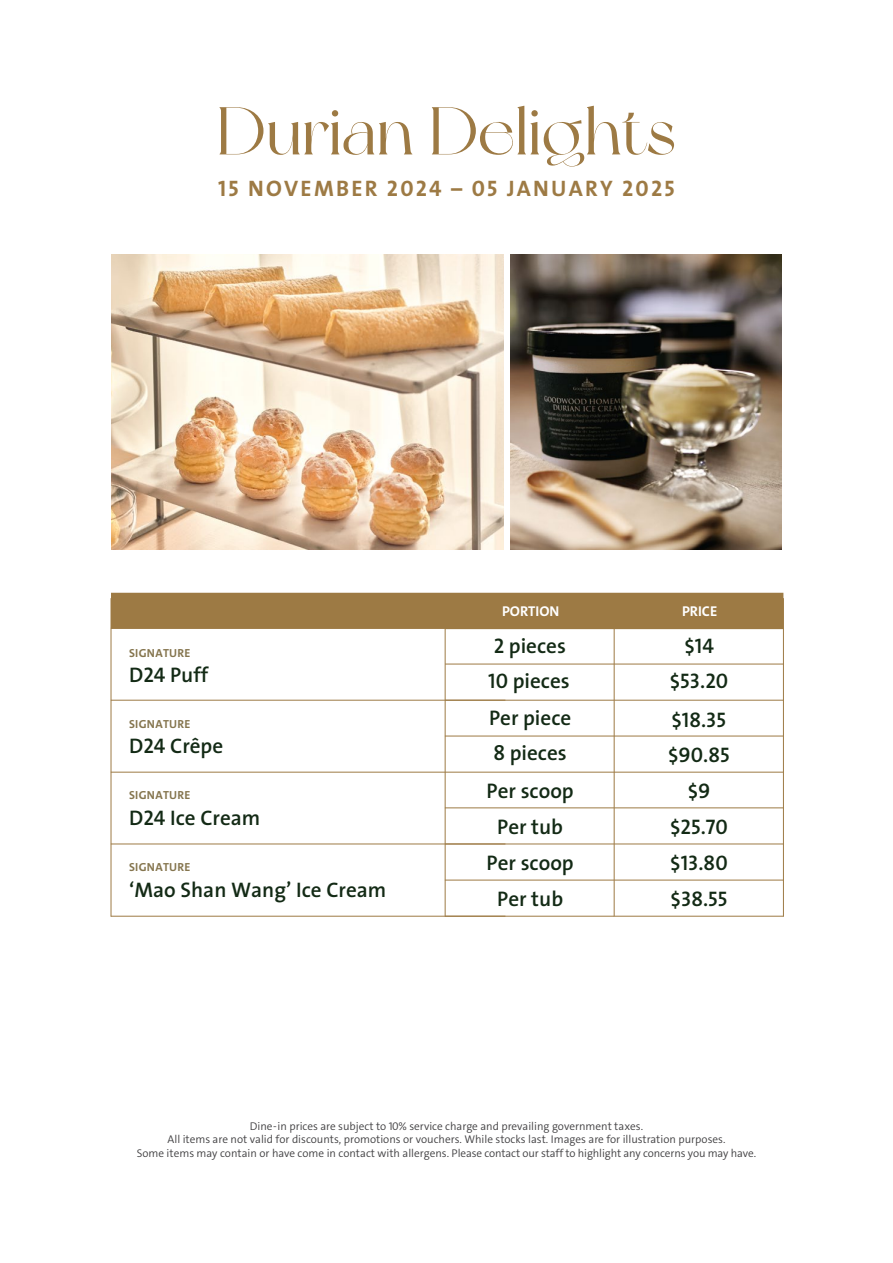
<style>
.page{position:relative;width:893px;height:1263px;background:#fff}
.page>*{position:absolute;margin:0;border:0;box-sizing:border-box;transform-origin:0 0}
.t1{font:67.5px "New York";color:#9d7a44}
.t2{font:22.5px "The Sans Bold Caps Bd Caps";letter-spacing:.1em;color:#9d7a44}
.t3{font:600 21.15px/34.5px "The Sans";color:#132a15}
.t4{font:21.15px/34.8px "The Sans Semi Bold Caps";color:#132a15}
.t5{font:700 14.25px "The Sans Trial";color:#fff}
.t6{font:700 11.7px "The Sans Trial";letter-spacing:.025em;color:#85754e}
.t7{font:300 11.25px/13.5px "The Sans Trial";color:#414042;text-align:center}
.s1{font-family:"The Sans Semi Bold Caps";font-weight:400}
.s2{font-family:"The Sans";font-weight:600}
.s3{font-family:"The Sans Semi Light Caps Sm Lt Caps";font-weight:400}
</style>
<div class="page">
<img style="left:112px;top:255px;width:391px;height:294px">
<div style="left:111px;top:593px;width:672px;height:35px;background:#9d7a44"></div>
<hr style="left:111px;top:772px;width:672px;height:1px;background:#9d7a44">
<hr style="left:445px;top:808px;width:169px;height:1px;background:#9d7a44">
<hr style="left:614px;top:808px;width:170px;height:1px;background:#9d7a44">
<hr style="left:111px;top:844px;width:394px;height:1px;background:#9d7a44">
<hr style="left:445px;top:844px;width:169px;height:1px;background:#9d7a44">
<hr style="left:614px;top:844px;width:170px;height:1px;background:#9d7a44">
<hr style="left:445px;top:880px;width:169px;height:1px;background:#9d7a44">
<hr style="left:614px;top:880px;width:170px;height:1px;background:#9d7a44">
<hr style="left:111px;top:916px;width:394px;height:1px;background:#9d7a44">
<hr style="left:445px;top:916px;width:169px;height:1px;background:#9d7a44">
<hr style="left:614px;top:916px;width:170px;height:1px;background:#9d7a44">
<hr style="left:111px;top:598px;width:1px;height:318px;background:#9d7a44">
<hr style="left:445px;top:603px;width:1px;height:313px;background:#9d7a44">
<hr style="left:783px;top:598px;width:1px;height:318px;background:#9d7a44">
<hr style="left:111px;top:700px;width:394px;height:1px;background:#9d7a44">
<hr style="left:445px;top:700px;width:169px;height:1px;background:#9d7a44">
<hr style="left:445px;top:664px;width:169px;height:1px;background:#9d7a44">
<hr style="left:614px;top:700px;width:170px;height:1px;background:#9d7a44">
<hr style="left:614px;top:664px;width:170px;height:1px;background:#9d7a44">
<hr style="left:445px;top:736px;width:338px;height:1px;background:#9d7a44">
<hr style="left:111px;top:628px;width:672px;height:1px;background:#9d7a44">
<hr style="left:614px;top:603px;width:1px;height:313px;background:#9d7a44">
<img style="left:510px;top:255px;width:271px;height:294px">
<h1 class="t1" style="left:217px;top:90px;width:461px">Durian Delights</h1>
<h2 class="t2" style="left:218px;top:169px;width:458px">15 NOVEMBER 2024 – 05 JANUARY 2025</h2>
<p class="t6" style="left:129px;top:647px;width:63px">SIGNATURE</p>
<h3 class="t3" style="left:129px;top:657px;width:81px">D<span class="s1">24</span> Puff</h3>
<p class="t6" style="left:129px;top:718px;width:63px">SIGNATURE</p>
<h3 class="t3" style="left:129px;top:728px;width:96px">D<span class="s1">24</span> Crêpe</h3>
<p class="t6" style="left:129px;top:790px;width:63px">SIGNATURE</p>
<h3 class="t3" style="left:129px;top:799px;width:133px">D<span class="s1">24</span> Ice Cream</h3>
<p class="t6" style="left:129px;top:862px;width:63px">SIGNATURE</p>
<h3 class="t3" style="left:129px;top:872px;width:259px">‘Mao Shan Wang’ Ice Cream</h3>
<p class="t5" style="left:502px;top:605px;width:59px">PORTION</p>
<p class="t5" style="left:682px;top:605px;width:37px">PRICE</p>
<h3 class="t3" style="left:494px;top:628px;width:74px"><span class="s1">2</span> pieces</h3>
<h3 class="t4" style="left:684px;top:628px;width:31px"><span class="s2">$</span>14</h3>
<h3 class="t3" style="left:488px;top:663px;width:83px"><span class="s1">10</span> pieces</h3>
<h3 class="t4" style="left:670px;top:663px;width:60px"><span class="s2">$</span>53.20</h3>
<h3 class="t3" style="left:489px;top:700px;width:84px">Per piece<br>8 pieces</h3>
<h3 class="t4" style="left:668px;top:702px;width:63px"><span class="s2">$</span>18.35 <span class="s2">$</span>90.85</h3>
<h3 class="t3" style="left:487px;top:773px;width:89px">Per scoop</h3>
<h3 class="t3" style="left:688px;top:773px;width:24px">$<span class="s1">9</span></h3>
<h3 class="t3" style="left:497px;top:809px;width:67px">Per tub</h3>
<h3 class="t4" style="left:670px;top:809px;width:59px"><span class="s2">$</span>25.70</h3>
<h3 class="t3" style="left:487px;top:845px;width:89px">Per scoop</h3>
<h3 class="t4" style="left:670px;top:845px;width:59px"><span class="s2">$</span>13.80</h3>
<h3 class="t3" style="left:497px;top:881px;width:67px">Per tub</h3>
<h3 class="t4" style="left:671px;top:881px;width:59px"><span class="s2">$</span>38.55</h3>
<p class="t7" style="left:137px;top:1120px;width:621px">Dine-in prices are subject to <span class="s3">10</span>% service charge and prevailing government taxes.<br>All items are not valid for discounts, promotions or vouchers. While stocks last. Images are for illustration purposes.<br>Some items may contain or have come in contact with allergens. Please contact our staff to highlight any concerns you may have.</p>
</div>
